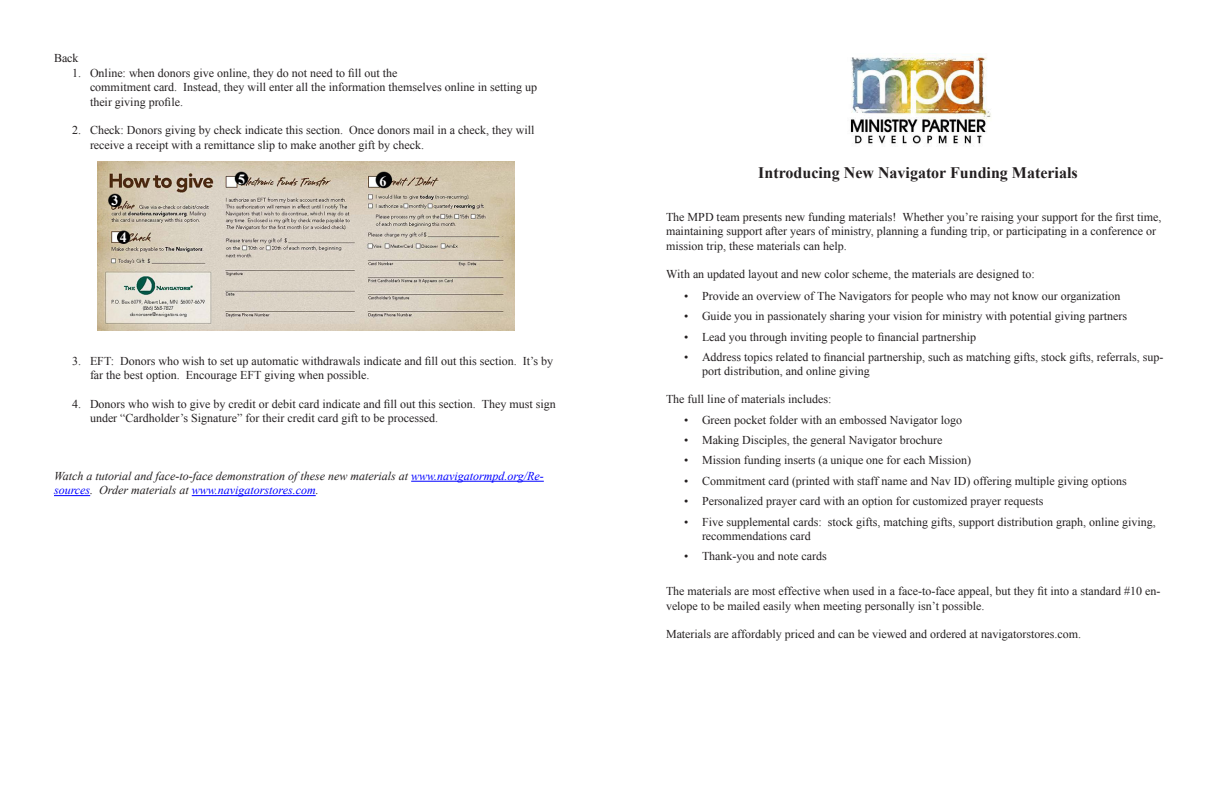
<style>
.page{position:relative;width:1224px;height:792px;background:#fff}
.page>*{position:absolute;margin:0;border:0;box-sizing:border-box;transform-origin:0 0}
.t1{font:700 16px "Times New Roman";color:#231f20}
.t2{font:700 14px "Times New Roman";color:#fff}
.t3{font:12px/14.4px "Times New Roman";color:#231f20}
.t4{font:italic 12px/14.4px "Times New Roman";color:#231f20}
.s1{color:#00f}
</style>
<div class="page">
<img style="left:850px;top:56px;width:141px;height:88px">
<hr style="left:411px;top:481px;width:133px;height:1px;background:#00f">
<hr style="left:54px;top:495px;width:36px;height:1px;background:#00f">
<hr style="left:192px;top:495px;width:124px;height:1px;background:#00f">
<img style="left:98px;top:161px;width:416px;height:170px">
<p class="t3" style="left:54px;top:51px;width:26px">Back</p>
<p class="t3" style="left:90px;top:65px;width:449px;text-indent:-18px">1. Online: when donors give online, they do not need to fill out the<br>commitment card. Instead, they will enter all the information themselves online in setting up their giving profile.</p>
<p class="t3" style="left:90px;top:123px;width:446px;text-indent:-18px">2. Check: Donors giving by check indicate this section. Once donors mail in a check, they will receive a receipt with a remittance slip to make another gift by check.</p>
<p class="t2" style="left:111px;top:191px;width:8px">3</p>
<p class="t2" style="left:120px;top:228px;width:8px">4</p>
<p class="t2" style="left:238px;top:169px;width:8px">5</p>
<p class="t2" style="left:380px;top:171px;width:8px">6</p>
<p class="t3" style="left:90px;top:353px;width:465px;text-indent:-18px">3. EFT: Donors who wish to set up automatic withdrawals indicate and fill out this section. It’s by far the best option. Encourage EFT giving when possible.</p>
<p class="t3" style="left:90px;top:397px;width:467px;text-indent:-18px">4. Donors who wish to give by credit or debit card indicate and fill out this section. They must sign under “Cardholder’s Signature” for their credit card gift to be processed.</p>
<p class="t4" style="left:54px;top:468px;width:491px">Watch a tutorial and face-to-face demonstration of these new materials at <span class="s1">www.navigatormpd.org/Re&shy;sources</span>. Order materials at <span class="s1">www.navigatorstores.com</span>.</p>
<p class="t1" style="left:758px;top:161px;width:321px">Introducing New Navigator Funding Materials</p>
<p class="t3" style="left:666px;top:209px;width:497px">The MPD team presents new funding materials! Whether you’re raising your support for the first time, maintaining support after years of ministry, planning a funding trip, or participating in a conference or mission trip, these materials can help.</p>
<p class="t3" style="left:666px;top:267px;width:370px">With an updated layout and new color scheme, the materials are designed to:</p>
<p class="t3" style="left:684px;top:288px;width:438px">• Provide an overview of The Navigators for people who may not know our organization</p>
<p class="t3" style="left:684px;top:309px;width:445px">• Guide you in passionately sharing your vision for ministry with potential giving partners</p>
<p class="t3" style="left:684px;top:329px;width:294px">• Lead you through inviting people to financial partnership</p>
<p class="t3" style="left:702px;top:350px;width:463px;text-indent:-18px">• Address topics related to financial partnership, such as matching gifts, stock gifts, referrals, sup&shy;port distribution, and online giving</p>
<p class="t3" style="left:666px;top:392px;width:167px">The full line of materials includes:</p>
<p class="t3" style="left:684px;top:412px;width:280px">• Green pocket folder with an embossed Navigator logo</p>
<p class="t3" style="left:684px;top:433px;width:260px">• Making Disciples, the general Navigator brochure</p>
<p class="t3" style="left:684px;top:453px;width:289px">• Mission funding inserts (a unique one for each Mission)</p>
<p class="t3" style="left:684px;top:473px;width:444px">• Commitment card (printed with staff name and Nav ID) offering multiple giving options</p>
<p class="t3" style="left:684px;top:494px;width:361px">• Personalized prayer card with an option for customized prayer requests</p>
<p class="t3" style="left:702px;top:514px;width:455px;text-indent:-18px">• Five supplemental cards: stock gifts, matching gifts, support distribution graph, online giving, recommendations card</p>
<p class="t3" style="left:684px;top:549px;width:144px">• Thank-you and note cards</p>
<p class="t3" style="left:666px;top:584px;width:496px">The materials are most effective when used in a face-to-face appeal, but they fit into a standard #10 en&shy;velope to be mailed easily when meeting personally isn’t possible.</p>
<p class="t3" style="left:666px;top:627px;width:417px">Materials are affordably priced and can be viewed and ordered at navigatorstores.com.</p>
</div>
